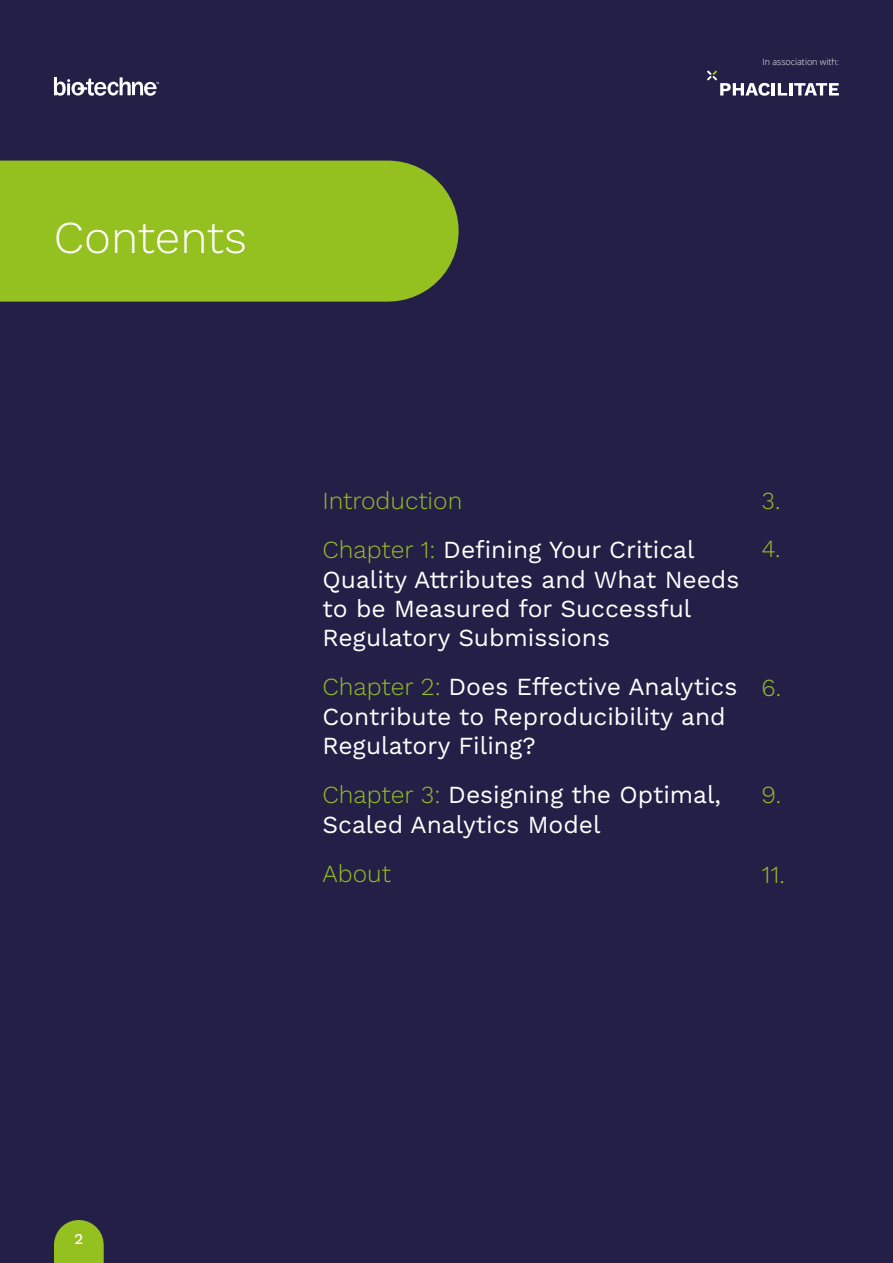
<style>
.page{position:relative;width:893px;height:1263px;background:#fff}
.page>*{position:absolute;margin:0;border:0;box-sizing:border-box;transform-origin:0 0}
.t1{font:300 45.6px "Work Sans";color:#fff}
.t2{font:24.6px/29.4px "Work Sans";color:#fff}
.t3{font:300 24.6px/48.9px "Work Sans";color:#95c120}
.t4{font:500 15px "Work Sans";color:#fff}
.t5{font:300 9px "Open Sans";color:#fff}
.s1{font-weight:400;color:#fff}
.s2{font-weight:300;color:#95c120}
</style>
<div class="page">
<div style="left:0;top:86px;width:893px;height:1177px;background:#241f47"></div>
<div style="left:0;top:0;width:893px;height:128px;background:#241f47"></div>
<div style="left:0;top:161px;width:388px;height:141px;background:#95c120"></div>
<svg style="left:54px;top:77px;width:105px;height:19px"></svg>
<svg style="left:707px;top:71px;width:132px;height:25px"></svg>
<div style="left:54px;top:1245px;width:50px;height:18px;background:#95c120"></div>
<h1 class="t1" style="left:54px;top:211px;width:195px">Contents</h1>
<p class="t5" style="left:762px;top:57px;width:78px">In association with:</p>
<p class="t3" style="left:322px;top:477px;width:374px">Introduction<br>Chapter 1: <span class="s1">Defining Your Critical</span></p>
<p class="t2" style="left:322px;top:565px;width:418px">Quality Attributes and What Needs to be Measured for Successful<br>Regulatory Submissions</p>
<p class="t2" style="left:322px;top:673px;width:416px"><span class="s2">Chapter 2:</span> Does Effective Analytics<br>Contribute to Reproducibility and<br>Regulatory Filing?</p>
<p class="t2" style="left:322px;top:781px;width:400px"><span class="s2">Chapter 3:</span> Designing the Optimal,<br>Scaled Analytics Model</p>
<p class="t3" style="left:322px;top:850px;width:70px">About</p>
<p class="t3" style="left:761px;top:478px;width:21px;line-height:48.2px">3.<br>4.</p>
<p class="t3" style="left:761px;top:664px;width:21px">6.</p>
<p class="t3" style="left:761px;top:771px;width:21px">9.</p>
<p class="t3" style="left:761px;top:851px;width:25px">11.</p>
<p class="t4" style="left:74px;top:1230px;width:10px">2</p>
</div>
